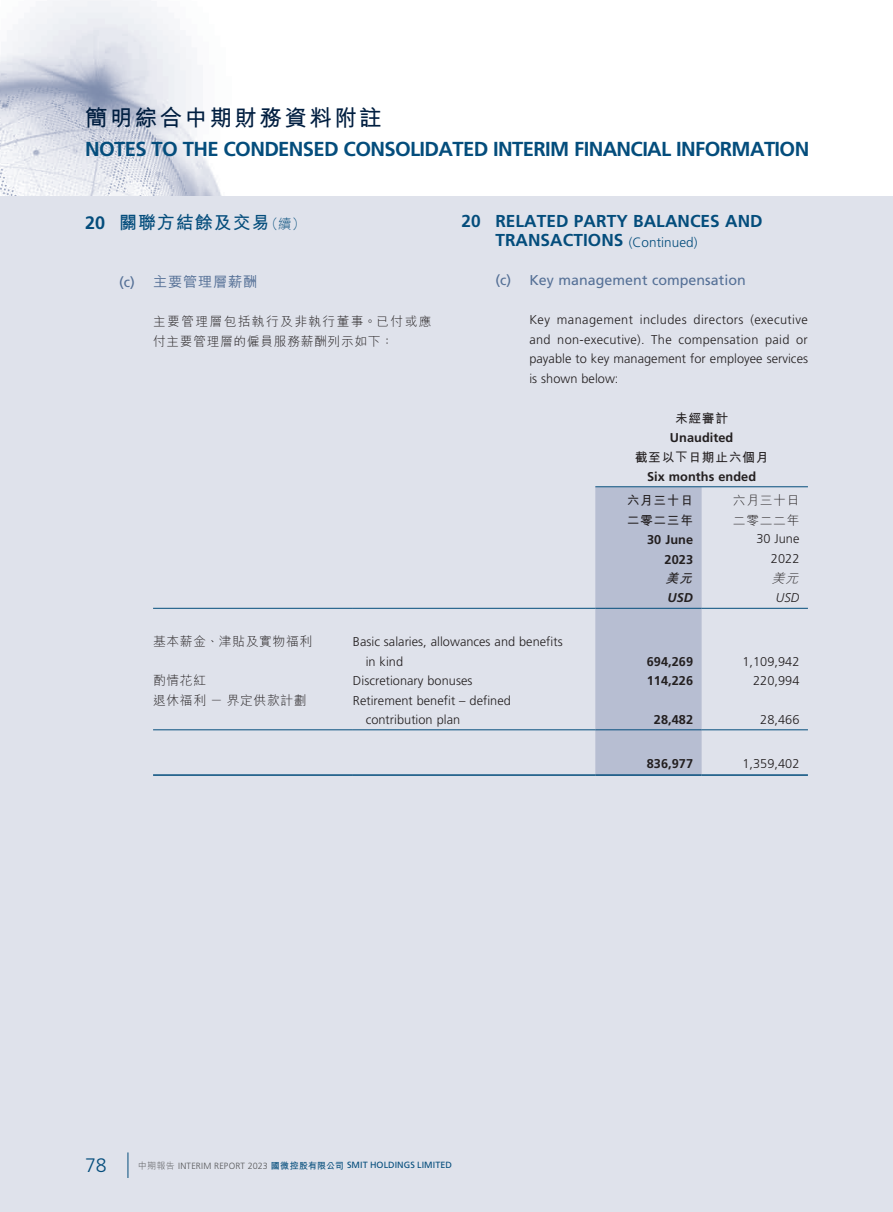
<style>
.page{position:relative;width:893px;height:1212px;background:#fff}
.page>*{position:absolute;margin:0;border:0;box-sizing:border-box;transform-origin:0 0}
.t1{font:700 22.5px "M Hei HK";letter-spacing:.11em;color:#001e40}
.t2{font:700 20.25px "Frutiger LT Std";letter-spacing:-.03em;color:#044d7c}
.t3{font:300 19.5px "Frutiger LT Std";color:#044d7c}
.t4{font:700 18px "M Hei HK";letter-spacing:.055em;color:#044d7c}
.t5{font:700 17.25px/19.5px "Frutiger LT Std";letter-spacing:.005em;color:#044d7c}
.t6{font:14.25px "Frutiger LT Std";letter-spacing:.005em;color:#557096}
.t7{font:500 14.25px "M Hei HK";letter-spacing:.055em;color:#557096}
.t8{font:300 12.75px/19.5px "Frutiger LT Std";letter-spacing:.005em;color:#231f20}
.t9{font:700 12.75px/19.5px "Frutiger LT Std";letter-spacing:.005em;color:#231f20;text-align:right}
.t10{font:300 12.75px/19.5px "M Hei HK";letter-spacing:.11em;color:#231f20}
.t11{font:300 12.75px/19.5px "M Hei HK";letter-spacing:.055em;color:#231f20}
.t12{font:700 12.75px/19.5px "M Hei HK";letter-spacing:.055em;color:#231f20}
.t13{font:italic 700 12.75px "Frutiger LT Std";color:#231f20}
.t14{font:italic 300 12.75px "Frutiger LT Std";color:#231f20}
.t15{font:italic 700 12.75px "M Hei HK";color:#231f20}
.t16{font:italic 300 12.75px "M Hei HK";color:#231f20}
.t17{font:9px "Frutiger LT Std";letter-spacing:.005em;color:#044d7c}
.s1{font-family:"Frutiger LT Std"}
.s2{font-weight:300;font-size:13.5px}
.s3{font-family:"Frutiger LT Std";font-weight:400}
.s4{font-family:"M Hei HK";font-weight:300;color:#57585a}
.s5{font-weight:300;color:#57585a}
.s6{font-family:"M Hei HK";font-weight:700}
</style>
<div class="page">
<div style="left:0;top:0;width:892px;height:1212px;background:#dfe2eb"></div>
<img style="left:0;top:0;width:892px;height:196px">
<svg style="left:128px;top:1152px;width:1px;height:26px"></svg>
<div style="left:595px;top:487px;width:107px;height:287px;background:#b7bed2"></div>
<hr style="left:595px;top:486px;width:213px;height:1px;background:#044d7c">
<hr style="left:153px;top:608px;width:200px;height:1px;background:#044d7c">
<hr style="left:353px;top:608px;width:242px;height:1px;background:#044d7c">
<hr style="left:595px;top:608px;width:107px;height:1px;background:#044d7c">
<hr style="left:702px;top:608px;width:106px;height:1px;background:#044d7c">
<hr style="left:153px;top:729px;width:200px;height:1px;background:#044d7c">
<hr style="left:353px;top:729px;width:242px;height:1px;background:#044d7c">
<hr style="left:595px;top:729px;width:107px;height:1px;background:#044d7c">
<hr style="left:702px;top:729px;width:106px;height:1px;background:#044d7c">
<hr style="left:153px;top:774px;width:200px;height:2px;background:#044d7c">
<hr style="left:353px;top:774px;width:242px;height:2px;background:#044d7c">
<hr style="left:595px;top:774px;width:107px;height:2px;background:#044d7c">
<hr style="left:702px;top:774px;width:106px;height:2px;background:#044d7c">
<h1 class="t1" style="left:85px;top:102px;width:298px">簡明綜合中期財務資料附註</h1>
<h2 class="t2" style="left:85px;top:137px;width:726px">NOTES TO THE CONDENSED CONSOLIDATED INTERIM FINANCIAL INFORMATION</h2>
<h3 class="t4" style="left:85px;top:209px;width:222px"><span class="s1">20</span> 關聯方結餘及交易<span class="s2">（續）</span></h3>
<p class="t7" style="left:119px;top:272px;width:140px"><span class="s3">(c)</span> 主要管理層薪酬</p>
<p class="t10" style="left:153px;top:312px;width:280px">主要管理層包括執行及非執行董事。已付或應付主要管理層的僱員服務薪酬列示如下：</p>
<h3 class="t5" style="left:495px;top:211px;width:269px;text-indent:-34px">20 RELATED PARTY BALANCES AND<br>TRANSACTIONS <span class="s2">(Continued)</span></h3>
<p class="t6" style="left:495px;top:272px;width:252px">(c) Key management compensation</p>
<p class="t8" style="left:529px;top:310px;width:280px;text-align:justify">Key management includes directors (executive and non-executive). The compensation paid or payable to key management for employee services is shown below:</p>
<p class="t12" style="left:675px;top:407px;width:55px">未經審計</p>
<p class="t9" style="left:670px;top:428px;width:65px">Unaudited</p>
<p class="t12" style="left:635px;top:446px;width:135px">截至以下日期止六個月</p>
<p class="t9" style="left:647px;top:467px;width:110px">Six months ended</p>
<p class="t12" style="left:627px;top:489px;width:68px">六月三十日二零二三年</p>
<p class="t11" style="left:733px;top:490px;width:68px">六月三十日二零二二年</p>
<p class="t9" style="left:647px;top:530px;width:47px">30 June<br>2023</p>
<p class="t8" style="left:756px;top:529px;width:45px;text-align:right">30 June<br>2022</p>
<p class="t15" style="left:666px;top:569px;width:32px">美元</p>
<p class="t16" style="left:772px;top:572px;width:31px">美元</p>
<p class="t13" style="left:667px;top:590px;width:27px">USD</p>
<p class="t14" style="left:776px;top:590px;width:25px">USD</p>
<p class="t11" style="left:153px;top:631px;width:161px">基本薪金、津貼及實物福利</p>
<p class="t8" style="left:366px;top:632px;width:198px;text-indent:-13px">Basic salaries, allowances and benefits in kind</p>
<p class="t9" style="left:647px;top:651px;width:48px">694,269</p>
<p class="t8" style="left:742px;top:651px;width:59px">1,109,942</p>
<p class="t11" style="left:153px;top:670px;width:55px">酌情花紅</p>
<p class="t8" style="left:353px;top:671px;width:121px">Discretionary bonuses</p>
<p class="t9" style="left:647px;top:671px;width:48px">114,226</p>
<p class="t8" style="left:753px;top:671px;width:48px">220,994</p>
<p class="t11" style="left:153px;top:690px;width:155px">退休福利－界定供款計劃</p>
<p class="t8" style="left:366px;top:690px;width:147px;text-indent:-13px">Retirement benefit – defined contribution plan</p>
<p class="t9" style="left:654px;top:710px;width:41px">28,482</p>
<p class="t8" style="left:760px;top:710px;width:41px">28,466</p>
<p class="t9" style="left:647px;top:753px;width:48px">836,977</p>
<p class="t8" style="left:742px;top:754px;width:59px">1,359,402</p>
<h3 class="t3" style="left:85px;top:1154px;width:23px">78</h3>
<p class="t17" style="left:138px;top:1160px;width:315px"><span class="s4">中期報告</span> <span class="s5">INTERIM REPORT 2023</span> <span class="s6">國微控股有限公司</span> SMIT HOLDINGS LIMITED</p>
</div>
